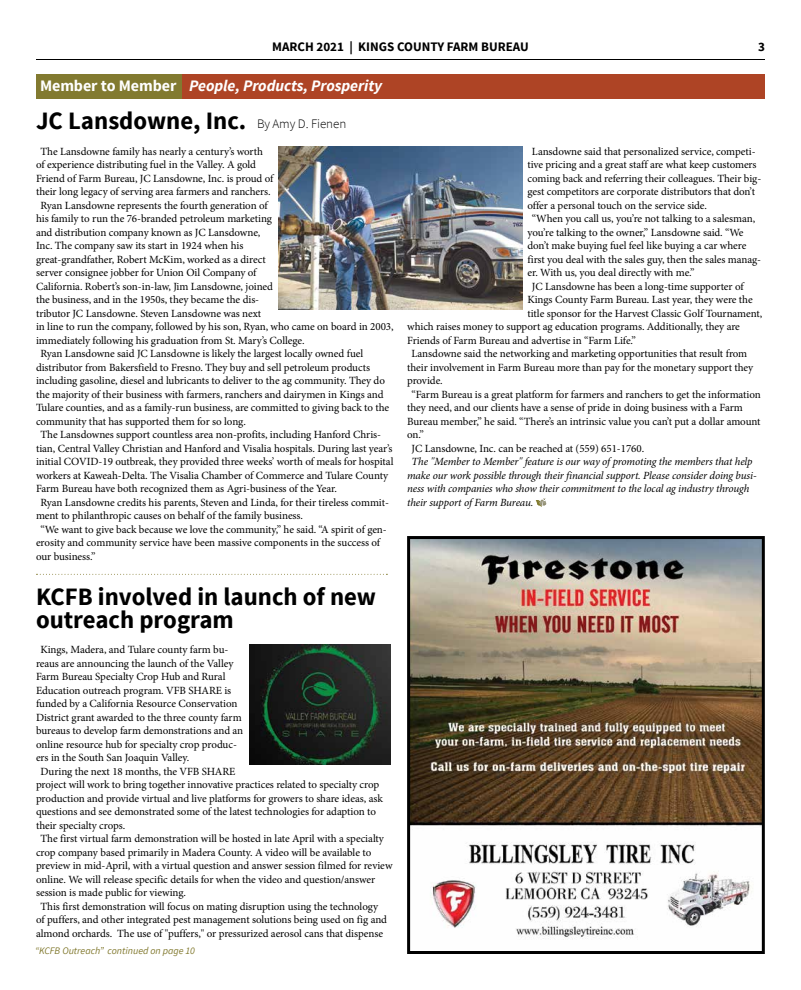
<style>
.page{position:relative;width:801px;height:990px;background:#fff}
.page>*{position:absolute;margin:0;border:0;box-sizing:border-box;transform-origin:0 0}
.t1{font:700 25px/23px "Source Sans Pro";color:#000}
.t2{font:italic 700 16px "Source Sans Pro";letter-spacing:-.005em;color:#fff}
.t3{font:700 13px "Source Sans Pro";color:#000}
.t4{font:300 13px "Source Sans Pro";letter-spacing:-.005em;color:#000}
.t5{font:11px "Minion Pro";letter-spacing:-.005em;color:#000}
.t6{font:italic 11px/13.5px "Minion Pro";letter-spacing:-.015em;color:#000}
.t7{font:italic 10px "Source Sans Pro";color:#827a30}
.s1{font-style:normal}
</style>
<div class="page">
<hr style="left:36px;top:59px;width:729px;height:1px;background:#000">
<svg style="left:36px;top:574px;width:351px;height:1px"></svg>
<img style="left:411px;top:540px;width:350px;height:400px">
<div style="left:407px;top:536px;width:358px;height:418px;border:3px solid #000"></div>
<img style="left:278px;top:147px;width:245px;height:163px">
<div style="left:36px;top:74px;width:147px;height:25px;background:#827a30"></div>
<div style="left:183px;top:74px;width:582px;height:25px;background:#ae4425"></div>
<img style="left:249px;top:645px;width:141px;height:120px">
<svg style="left:536px;top:498px;width:10px;height:9px"></svg>
<p class="t3" style="left:272px;top:38px;width:258px">MARCH 2021 | KINGS COUNTY FARM BUREAU</p>
<h2 class="t2" style="left:40px;top:76px;width:344px"><span class="s1">Member to Member</span> People, Products, Prosperity</h2>
<h1 class="t1" style="left:36px;top:111px;width:212px">JC Lansdowne, Inc.</h1>
<p class="t4" style="left:257px;top:116px;width:91px">By Amy D. Fienen</p>
<p class="t3" style="left:758px;top:38px;width:8px">3</p>
<p class="t5" style="left:40px;top:144px;width:224px">The Lansdowne family has nearly a century’s worth</p>
<p class="t5" style="left:36px;top:157px;width:222px">of experience distributing fuel in the Valley. A gold</p>
<p class="t5" style="left:36px;top:171px;width:239px">Friend of Farm Bureau, JC Lansdowne, Inc. is proud of</p>
<p class="t5" style="left:36px;top:184px;width:236px">their long legacy of serving area farmers and ranchers.</p>
<p class="t5" style="left:40px;top:198px;width:229px">Ryan Lansdowne represents the fourth generation of</p>
<p class="t5" style="left:36px;top:211px;width:238px">his family to run the 76-branded petroleum marketing</p>
<p class="t5" style="left:36px;top:225px;width:226px">and distribution company known as JC Lansdowne,</p>
<p class="t5" style="left:36px;top:238px;width:209px">Inc. The company saw its start in 1924 when his</p>
<p class="t5" style="left:36px;top:252px;width:231px">great-grandfather, Robert McKim, worked as a direct</p>
<p class="t5" style="left:36px;top:265px;width:222px">server consignee jobber for Union Oil Company of</p>
<p class="t5" style="left:36px;top:279px;width:239px">California. Robert’s son-in-law, Jim Lansdowne, joined</p>
<p class="t5" style="left:36px;top:292px;width:225px">the business, and in the 1950s, they became the dis-</p>
<p class="t5" style="left:36px;top:306px;width:227px">tributor JC Lansdowne. Steven Lansdowne was next</p>
<p class="t5" style="left:36px;top:319px;width:359px">in line to run the company, followed by his son, Ryan, who came on board in 2003,</p>
<p class="t5" style="left:36px;top:333px;width:270px">immediately following his graduation from St. Mary’s College.</p>
<p class="t5" style="left:40px;top:346px;width:324px">Ryan Lansdowne said JC Lansdowne is likely the largest locally owned fuel</p>
<p class="t5" style="left:36px;top:360px;width:336px">distributor from Bakersfield to Fresno. They buy and sell petroleum products</p>
<p class="t5" style="left:36px;top:373px;width:351px">including gasoline, diesel and lubricants to deliver to the ag community. They do</p>
<p class="t5" style="left:36px;top:387px;width:349px">the majority of their business with farmers, ranchers and dairymen in Kings and</p>
<p class="t5" style="left:36px;top:400px;width:355px">Tulare counties, and as a family-run business, are committed to giving back to the</p>
<p class="t5" style="left:36px;top:414px;width:211px">community that has supported them for so long.</p>
<p class="t5" style="left:40px;top:427px;width:342px">The Lansdownes support countless area non-profits, including Hanford Chris-</p>
<p class="t5" style="left:36px;top:441px;width:358px">tian, Central Valley Christian and Hanford and Visalia hospitals. During last year’s</p>
<p class="t5" style="left:36px;top:454px;width:359px">initial COVID-19 outbreak, they provided three weeks’ worth of meals for hospital</p>
<p class="t5" style="left:36px;top:468px;width:354px">workers at Kaweah-Delta. The Visalia Chamber of Commerce and Tulare County</p>
<p class="t5" style="left:36px;top:481px;width:303px">Farm Bureau have both recognized them as Agri-business of the Year.</p>
<p class="t5" style="left:40px;top:495px;width:350px">Ryan Lansdowne credits his parents, Steven and Linda, for their tireless commit-</p>
<p class="t5" style="left:36px;top:508px;width:269px">ment to philanthropic causes on behalf of the family business.</p>
<p class="t5" style="left:40px;top:522px;width:348px">“We want to give back because we love the community,” he said. “A spirit of gen-</p>
<p class="t5" style="left:36px;top:535px;width:346px">erosity and community service have been massive components in the success of</p>
<p class="t5" style="left:36px;top:549px;width:61px">our business.”</p>
<h1 class="t1" style="left:36px;top:586px;width:342px">KCFB involved in launch of new outreach program</h1>
<p class="t5" style="left:40px;top:643px;width:189px">Kings, Madera, and Tulare county farm bu-</p>
<p class="t5" style="left:36px;top:656px;width:199px">reaus are announcing the launch of the Valley</p>
<p class="t5" style="left:36px;top:670px;width:191px">Farm Bureau Specialty Crop Hub and Rural</p>
<p class="t5" style="left:36px;top:683px;width:197px">Education outreach program. VFB SHARE is</p>
<p class="t5" style="left:36px;top:697px;width:203px">funded by a California Resource Conservation</p>
<p class="t5" style="left:36px;top:710px;width:207px">District grant awarded to the three county farm</p>
<p class="t5" style="left:36px;top:724px;width:209px">bureaus to develop farm demonstrations and an</p>
<p class="t5" style="left:36px;top:737px;width:202px">online resource hub for specialty crop produc-</p>
<p class="t5" style="left:36px;top:751px;width:155px">ers in the South San Joaquin Valley.</p>
<p class="t5" style="left:40px;top:764px;width:196px">During the next 18 months, the VFB SHARE</p>
<p class="t5" style="left:36px;top:778px;width:345px">project will work to bring together innovative practices related to specialty crop</p>
<p class="t5" style="left:36px;top:791px;width:348px">production and provide virtual and live platforms for growers to share ideas, ask</p>
<p class="t5" style="left:36px;top:805px;width:342px">questions and see demonstrated some of the latest technologies for adaption to</p>
<p class="t5" style="left:36px;top:818px;width:91px">their specialty crops.</p>
<p class="t5" style="left:40px;top:832px;width:345px">The first virtual farm demonstration will be hosted in late April with a specialty</p>
<p class="t5" style="left:36px;top:845px;width:337px">crop company based primarily in Madera County. A video will be available to</p>
<p class="t5" style="left:36px;top:859px;width:358px">preview in mid-April, with a virtual question and answer session filmed for review</p>
<p class="t5" style="left:36px;top:872px;width:341px">online. We will release specific details for when the video and question/answer</p>
<p class="t5" style="left:36px;top:886px;width:152px">session is made public for viewing.</p>
<p class="t5" style="left:40px;top:899px;width:339px">This first demonstration will focus on mating disruption using the technology</p>
<p class="t5" style="left:36px;top:913px;width:353px">of puffers, and other integrated pest management solutions being used on fig and</p>
<p class="t5" style="left:36px;top:926px;width:349px">almond orchards. The use of "puffers," or pressurized aerosol cans that dispense</p>
<p class="t7" style="left:35px;top:944px;width:162px">“KCFB Outreach” continued on page 10</p>
<p class="t5" style="left:532px;top:144px;width:225px">Lansdowne said that personalized service, competi-</p>
<p class="t5" style="left:527px;top:157px;width:231px">tive pricing and a great staff are what keep customers</p>
<p class="t5" style="left:527px;top:171px;width:235px">coming back and referring their colleagues. Their big-</p>
<p class="t5" style="left:527px;top:184px;width:229px">gest competitors are corporate distributors that don’t</p>
<p class="t5" style="left:527px;top:198px;width:181px">offer a personal touch on the service side.</p>
<p class="t5" style="left:532px;top:211px;width:225px">“When you call us, you’re not talking to a salesman,</p>
<p class="t5" style="left:527px;top:225px;width:218px">you’re talking to the owner,” Lansdowne said. “We</p>
<p class="t5" style="left:527px;top:238px;width:220px">don’t make buying fuel feel like buying a car where</p>
<p class="t5" style="left:527px;top:252px;width:235px">first you deal with the sales guy, then the sales manag-</p>
<p class="t5" style="left:527px;top:265px;width:169px">er. With us, you deal directly with me.”</p>
<p class="t5" style="left:532px;top:279px;width:213px">JC Lansdowne has been a long-time supporter of</p>
<p class="t5" style="left:527px;top:292px;width:227px">Kings County Farm Bureau. Last year, they were the</p>
<p class="t5" style="left:527px;top:306px;width:236px">title sponsor for the Harvest Classic Golf Tournament,</p>
<p class="t5" style="left:407px;top:319px;width:334px">which raises money to support ag education programs. Additionally, they are</p>
<p class="t5" style="left:407px;top:333px;width:230px">Friends of Farm Bureau and advertise in “Farm Life.”</p>
<p class="t5" style="left:412px;top:346px;width:337px">Lansdowne said the networking and marketing opportunities that result from</p>
<p class="t5" style="left:407px;top:360px;width:348px">their involvement in Farm Bureau more than pay for the monetary support they</p>
<p class="t5" style="left:407px;top:373px;width:37px">provide.</p>
<p class="t5" style="left:412px;top:387px;width:351px">“Farm Bureau is a great platform for farmers and ranchers to get the information</p>
<p class="t5" style="left:407px;top:400px;width:337px">they need, and our clients have a sense of pride in doing business with a Farm</p>
<p class="t5" style="left:407px;top:414px;width:355px">Bureau member,” he said. “There’s an intrinsic value you can’t put a dollar amount</p>
<p class="t5" style="left:407px;top:427px;width:18px">on.”</p>
<p class="t5" style="left:412px;top:441px;width:234px">JC Lansdowne, Inc. can be reached at (559) 651-1760.</p>
<p class="t6" style="left:407px;top:455px;width:351px;text-indent:4px">The "Member to Member" feature is our way of promoting the members that help make our work possible through their financial support. Please consider doing busi&shy;ness with companies who show their commitment to the local ag industry through their support of Farm Bureau.</p>
</div>
